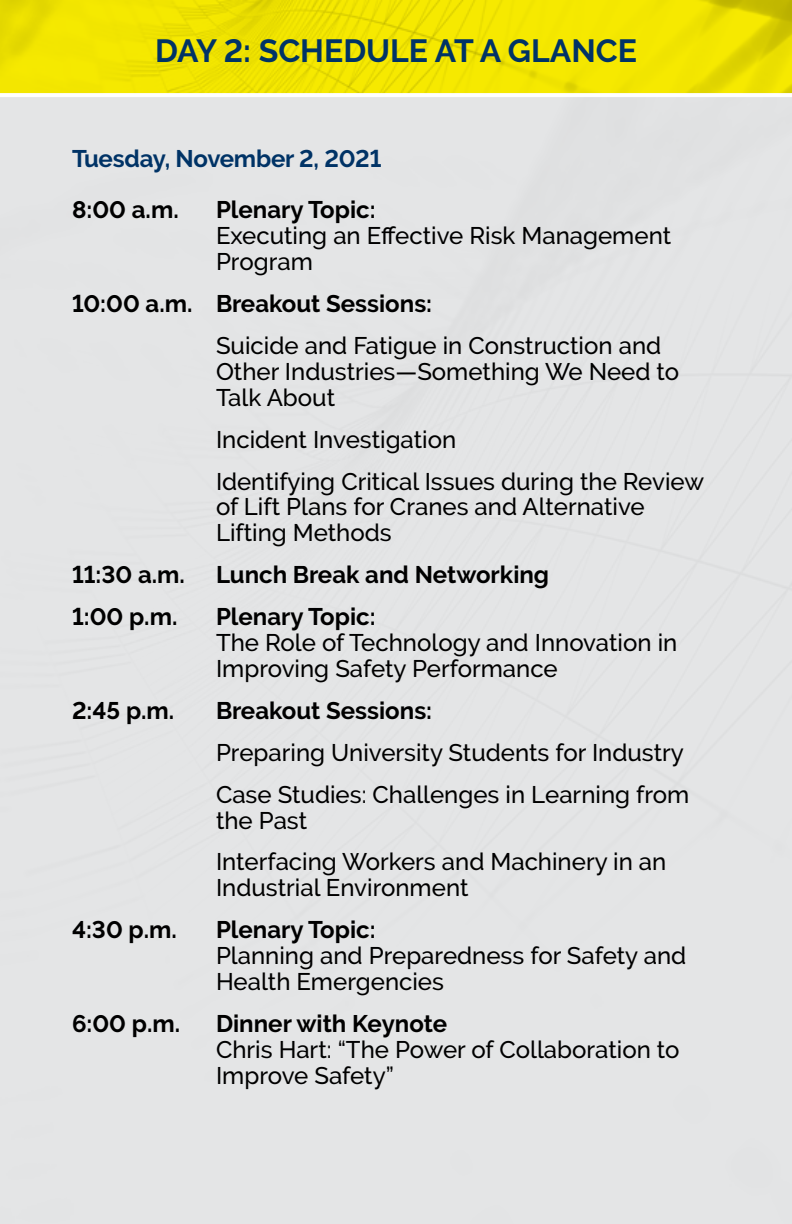
<style>
.page{position:relative;width:792px;height:1224px;background:#fff}
.page>*{position:absolute;margin:0;border:0;box-sizing:border-box;transform-origin:0 0}
.t1{font:700 32px "Raleway";color:#036}
.t2{font:500 24px/25.8px "Raleway";color:#000}
.t3{font:700 24px "Raleway";color:#000}
.t4{font:700 24px "Raleway";letter-spacing:-.01em;color:#036}
</style>
<div class="page">
<img style="left:0;top:0;width:792px;height:93px">
<svg style="left:0;top:93px;width:792px;height:1px"></svg>
<h1 class="t1" style="left:155px;top:32px;width:483px">DAY 2: SCHEDULE AT A GLANCE</h1>
<p class="t4" style="left:72px;top:144px;width:311px">Tuesday, November 2, 2021</p>
<p class="t3" style="left:72px;top:196px;width:108px">8:00 a.m.</p>
<p class="t3" style="left:216px;top:196px;width:161px">Plenary Topic:</p>
<p class="t2" style="left:216px;top:223px;width:457px">Executing an Effective Risk Management<br>Program</p>
<p class="t3" style="left:72px;top:290px;width:362px">10:00 a.m. Breakout Sessions:</p>
<p class="t2" style="left:216px;top:333px;width:465px">Suicide and Fatigue in Construction and<br>Other Industries—Something We Need to<br>Talk About</p>
<p class="t2" style="left:216px;top:418px;width:490px;line-height:42px">Incident Investigation<br>Identifying Critical Issues during the Review</p>
<p class="t2" style="left:216px;top:494px;width:430px">of Lift Plans for Cranes and Alternative<br>Lifting Methods</p>
<p class="t3" style="left:72px;top:561px;width:114px">11:30 a.m.</p>
<p class="t3" style="left:216px;top:561px;width:335px">Lunch Break and Networking</p>
<p class="t3" style="left:72px;top:603px;width:107px">1:00 p.m.</p>
<p class="t3" style="left:216px;top:603px;width:161px">Plenary Topic:</p>
<p class="t2" style="left:216px;top:630px;width:463px">The Role of Technology and Innovation in<br>Improving Safety Performance</p>
<p class="t3" style="left:72px;top:697px;width:104px">2:45 p.m.</p>
<p class="t3" style="left:216px;top:697px;width:218px">Breakout Sessions:</p>
<p class="t2" style="left:216px;top:731px;width:475px;line-height:42px">Preparing University Students for Industry<br>Case Studies: Challenges in Learning from</p>
<p class="t2" style="left:216px;top:799px;width:452px;line-height:42px">the Past<br>Interfacing Workers and Machinery in an</p>
<p class="t2" style="left:216px;top:875px;width:254px">Industrial Environment</p>
<p class="t3" style="left:72px;top:916px;width:106px">4:30 p.m.</p>
<p class="t3" style="left:216px;top:916px;width:161px">Plenary Topic:</p>
<p class="t2" style="left:216px;top:943px;width:472px">Planning and Preparedness for Safety and<br>Health Emergencies</p>
<p class="t3" style="left:72px;top:1010px;width:110px">6:00 p.m.</p>
<p class="t3" style="left:216px;top:1010px;width:233px">Dinner with Keynote</p>
<p class="t2" style="left:216px;top:1036px;width:465px">Chris Hart: “The Power of Collaboration to<br>Improve Safety”</p>
</div>
